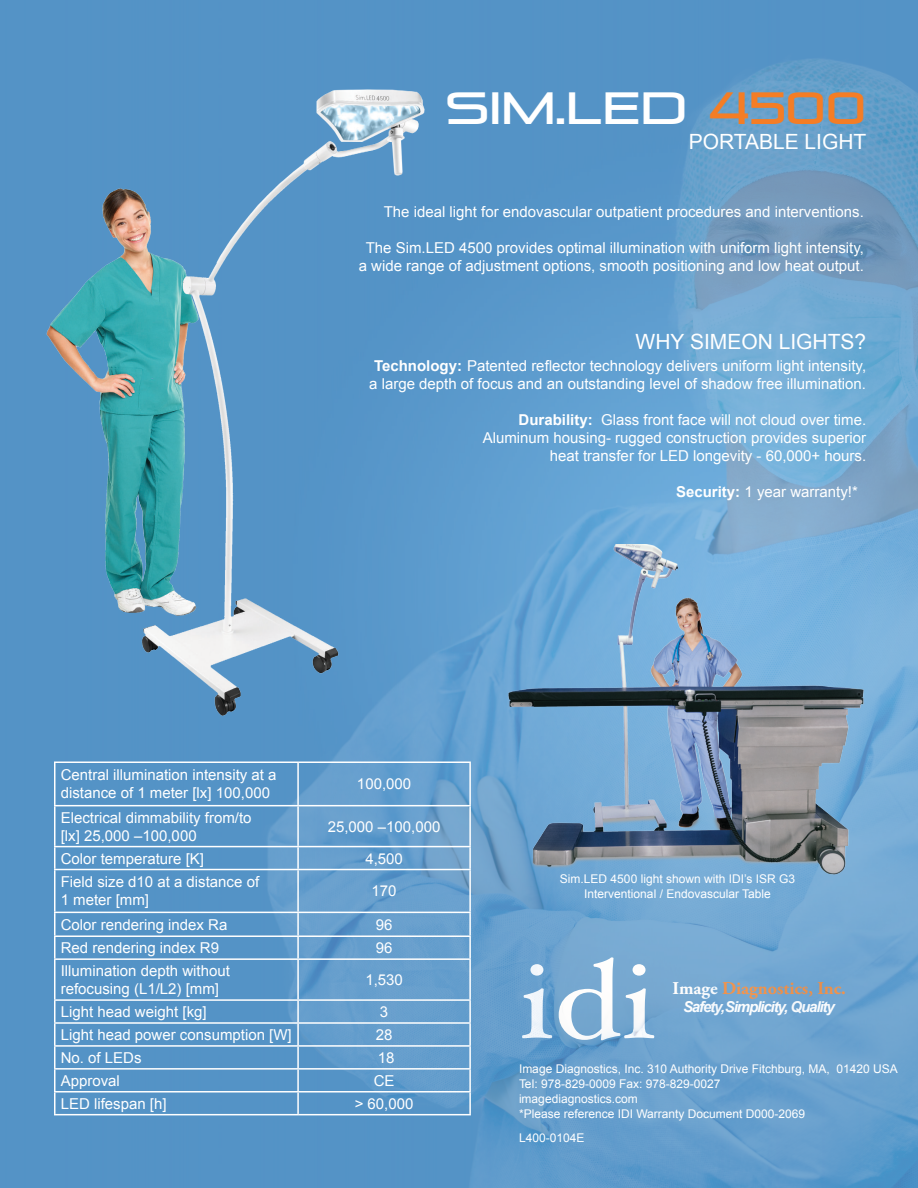
<style>
.page{position:relative;width:918px;height:1188px;background:#fff}
.page>*{position:absolute;margin:0;border:0;box-sizing:border-box;transform-origin:0 0}
.t1{font:110.55px "Hoefler Text";color:#fff;scale:1.13 1}
.t2{font:45px "Pirulen";color:#fff}
.t3{font:21px "Arial";color:#fff}
.t4{font:700 18px "Adobe Garamond Pro";color:#f47c21}
.t5{font:15px/18px "Arial";color:#fff}
.t6{font:italic 700 15px "Arial";letter-spacing:-.075em;color:#fff}
.t7{font:12px/15px "Arial";color:#fff}
.s1{color:#f47d25}
.s2{font-weight:700}
.s3{color:#fff}
</style>
<div class="page">
<div style="left:0;top:0;width:239px;height:1188px;background:#5493c6"></div>
<img style="left:239px;top:0;width:679px;height:1188px">
<img style="left:46px;top:32px;width:386px;height:712px">
<img style="left:509px;top:544px;width:355px;height:331px">
<hr style="left:54px;top:1068px;width:244px;height:2px;background:#fff">
<hr style="left:298px;top:1068px;width:173px;height:2px;background:#fff">
<hr style="left:54px;top:805px;width:244px;height:1px;background:#fff">
<hr style="left:298px;top:805px;width:173px;height:1px;background:#fff">
<hr style="left:54px;top:846px;width:244px;height:1px;background:#fff">
<hr style="left:298px;top:846px;width:173px;height:1px;background:#fff">
<hr style="left:54px;top:869px;width:244px;height:1px;background:#fff">
<hr style="left:298px;top:869px;width:173px;height:1px;background:#fff">
<hr style="left:54px;top:958px;width:244px;height:2px;background:#fff">
<hr style="left:298px;top:958px;width:173px;height:2px;background:#fff">
<hr style="left:54px;top:1045px;width:244px;height:2px;background:#fff">
<hr style="left:298px;top:1045px;width:173px;height:2px;background:#fff">
<hr style="left:54px;top:999px;width:244px;height:2px;background:#fff">
<hr style="left:298px;top:999px;width:173px;height:2px;background:#fff">
<hr style="left:54px;top:1022px;width:244px;height:2px;background:#fff">
<hr style="left:298px;top:1022px;width:173px;height:2px;background:#fff">
<hr style="left:54px;top:912px;width:244px;height:1px;background:#fff">
<hr style="left:298px;top:912px;width:173px;height:1px;background:#fff">
<hr style="left:54px;top:935px;width:244px;height:2px;background:#fff">
<hr style="left:298px;top:935px;width:173px;height:2px;background:#fff">
<hr style="left:54px;top:762px;width:244px;height:1px;background:#fff">
<hr style="left:54px;top:763px;width:2px;height:42px;background:#fff">
<hr style="left:298px;top:762px;width:173px;height:1px;background:#fff">
<hr style="left:297px;top:763px;width:2px;height:42px;background:#fff">
<hr style="left:469px;top:763px;width:2px;height:42px;background:#fff">
<hr style="left:54px;top:806px;width:2px;height:40px;background:#fff">
<hr style="left:297px;top:806px;width:2px;height:40px;background:#fff">
<hr style="left:469px;top:806px;width:2px;height:40px;background:#fff">
<hr style="left:54px;top:847px;width:2px;height:22px;background:#fff">
<hr style="left:297px;top:847px;width:2px;height:22px;background:#fff">
<hr style="left:469px;top:847px;width:2px;height:22px;background:#fff">
<hr style="left:54px;top:870px;width:2px;height:42px;background:#fff">
<hr style="left:297px;top:870px;width:2px;height:42px;background:#fff">
<hr style="left:469px;top:870px;width:2px;height:42px;background:#fff">
<hr style="left:54px;top:913px;width:2px;height:22px;background:#fff">
<hr style="left:297px;top:913px;width:2px;height:22px;background:#fff">
<hr style="left:469px;top:913px;width:2px;height:22px;background:#fff">
<hr style="left:54px;top:937px;width:2px;height:21px;background:#fff">
<hr style="left:297px;top:937px;width:2px;height:21px;background:#fff">
<hr style="left:469px;top:937px;width:2px;height:21px;background:#fff">
<hr style="left:54px;top:960px;width:2px;height:39px;background:#fff">
<hr style="left:297px;top:960px;width:2px;height:39px;background:#fff">
<hr style="left:469px;top:960px;width:2px;height:39px;background:#fff">
<hr style="left:54px;top:1001px;width:2px;height:21px;background:#fff">
<hr style="left:297px;top:1001px;width:2px;height:21px;background:#fff">
<hr style="left:469px;top:1001px;width:2px;height:21px;background:#fff">
<hr style="left:54px;top:1024px;width:2px;height:21px;background:#fff">
<hr style="left:297px;top:1024px;width:2px;height:21px;background:#fff">
<hr style="left:469px;top:1024px;width:2px;height:21px;background:#fff">
<hr style="left:54px;top:1047px;width:2px;height:21px;background:#fff">
<hr style="left:297px;top:1047px;width:2px;height:21px;background:#fff">
<hr style="left:469px;top:1047px;width:2px;height:21px;background:#fff">
<hr style="left:54px;top:1070px;width:2px;height:21px;background:#fff">
<hr style="left:297px;top:1070px;width:2px;height:21px;background:#fff">
<hr style="left:469px;top:1070px;width:2px;height:21px;background:#fff">
<hr style="left:54px;top:1091px;width:244px;height:2px;background:#fff">
<hr style="left:54px;top:1093px;width:2px;height:21px;background:#fff">
<hr style="left:298px;top:1091px;width:173px;height:2px;background:#fff">
<hr style="left:297px;top:1093px;width:2px;height:21px;background:#fff">
<hr style="left:469px;top:1093px;width:2px;height:21px;background:#fff">
<hr style="left:54px;top:1114px;width:244px;height:1px;background:#fff">
<hr style="left:298px;top:1114px;width:173px;height:1px;background:#fff">
<h2 class="t2" style="left:445px;top:88px;width:422px">sim.LED <span class="s1">4500</span></h2>
<h3 class="t3" style="left:689px;top:134px;width:179px">PORTABLE LIGHT</h3>
<p class="t5" style="left:384px;top:204px;width:482px">The ideal light for endovascular outpatient procedures and interventions.</p>
<p class="t5" style="left:359px;top:240px;width:507px;text-align:center">The Sim.LED 4500 provides optimal illumination with uniform light intensity, a wide range of adjustment options, smooth positioning and low heat output.</p>
<h3 class="t3" style="left:636px;top:334px;width:232px">WHY SIMEON LIGHTS?</h3>
<p class="t5" style="left:369px;top:358px;width:498px;text-align:center"><span class="s2">Technology:</span> Patented reflector technology delivers uniform light intensity, a large depth of focus and an outstanding level of shadow free illumination.</p>
<p class="t5" style="left:483px;top:412px;width:385px;text-align:right"><span class="s2">Durability:</span> Glass front face will not cloud over time.<br>Aluminum housing- rugged construction provides superior heat transfer for LED longevity - 60,000+ hours.</p>
<p class="t5" style="left:676px;top:484px;width:183px"><span class="s2">Security:</span> 1 year warranty!*</p>
<p class="t5" style="left:61px;top:768px;width:217px">Central illumination intensity at a distance of 1 meter [lx] 100,000</p>
<p class="t5" style="left:357px;top:777px;width:56px">100,000</p>
<p class="t5" style="left:61px;top:810px;width:192px">Electrical dimmability from/to [lx] 25,000 –100,000</p>
<p class="t5" style="left:328px;top:819px;width:114px">25,000 –100,000</p>
<p class="t5" style="left:61px;top:851px;width:145px">Color temperature [K]</p>
<p class="t5" style="left:365px;top:851px;width:39px">4,500</p>
<p class="t5" style="left:61px;top:875px;width:200px">Field size d10 at a distance of<br>1 meter [mm]</p>
<p class="t5" style="left:372px;top:884px;width:27px">170</p>
<p class="t5" style="left:61px;top:917px;width:168px">Color rendering index Ra</p>
<p class="t5" style="left:376px;top:917px;width:18px">96</p>
<p class="t5" style="left:61px;top:940px;width:160px">Red rendering index R9</p>
<p class="t5" style="left:376px;top:940px;width:18px">96</p>
<p class="t5" style="left:61px;top:963px;width:171px">Illumination depth without refocusing (L1/L2) [mm]</p>
<p class="t5" style="left:365px;top:972px;width:39px">1,530</p>
<p class="t5" style="left:61px;top:1004px;width:147px">Light head weight [kg]</p>
<p class="t5" style="left:380px;top:1004px;width:10px">3</p>
<p class="t5" style="left:61px;top:1027px;width:232px">Light head power consumption [W]</p>
<p class="t5" style="left:376px;top:1027px;width:18px">28</p>
<p class="t5" style="left:61px;top:1050px;width:82px">No. of LEDs</p>
<p class="t5" style="left:378px;top:1050px;width:18px">18</p>
<p class="t5" style="left:61px;top:1073px;width:61px">Approval</p>
<p class="t5" style="left:374px;top:1073px;width:22px">CE</p>
<p class="t5" style="left:61px;top:1096px;width:107px">LED lifespan [h]</p>
<p class="t5" style="left:355px;top:1096px;width:60px">&gt; 60,000</p>
<p class="t7" style="left:560px;top:873px;width:237px;text-align:center">Sim.LED 4500 light shown with IDI’s ISR G3<br>Interventional / Endovascular Table</p>
<h1 class="t1" style="left:519px;top:935px;width:123px">idi</h1>
<p class="t4" style="left:673px;top:981px;width:175px"><span class="s3">Image</span> Diagnostics, Inc.</p>
<p class="t6" style="left:683px;top:1001px;width:153px">Safety,Simplicity, Quality</p>
<p class="t7" style="left:519px;top:1063px;width:380px">Image Diagnostics, Inc. 310 Authority Drive Fitchburg, MA, 01420 USA Tel: 978-829-0009 Fax: 978-829-0027<br>imagediagnostics.com<br>*Please reference IDI Warranty Document D000-2069</p>
<p class="t7" style="left:519px;top:1132px;width:67px">L400-0104E</p>
</div>
